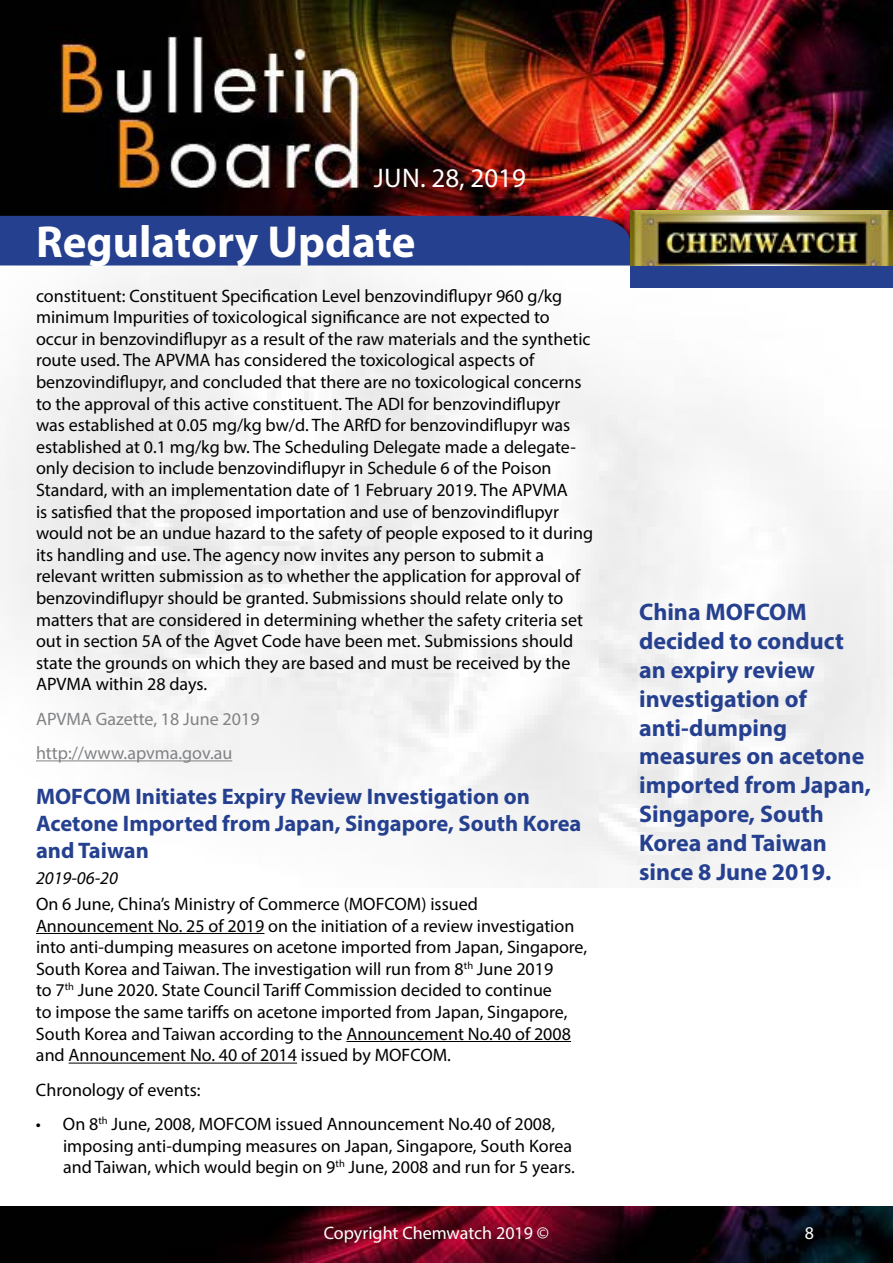
<style>
.page{position:relative;width:893px;height:1263px;background:#fff}
.page>*{position:absolute;margin:0;border:0;box-sizing:border-box;transform-origin:0 0}
.t1{font:700 45px "Myriad Pro";color:#fff}
.t2{font:27px "Myriad Pro";color:#fff}
.t3{font:700 24px/28.8px "Myriad Pro";color:#25408f}
.t4{font:700 22.5px/27px "Myriad Pro";color:#25408f}
.t5{font:18px/21.6px "Myriad Pro";color:#000}
.t6{font:18px/34.3px "Myriad Pro";color:#808285}
.t7{font:18px "Myriad Pro";color:#fff}
.t8{font:italic 18px "Myriad Pro";color:#000}
</style>
<div class="page">
<img style="left:0;top:0;width:893px;height:887px">
<img style="left:892px;top:288px;width:1px;height:599px">
<div style="left:630px;top:265px;width:263px;height:23px;background:#25408f"></div>
<img style="left:630px;top:210px;width:262px;height:56px">
<div style="left:0;top:216px;width:630px;height:50px;background:#25408f"></div>
<img style="left:0;top:1206px;width:893px;height:57px">
<hr style="left:36px;top:760px;width:196px;height:1px;background:#808285">
<hr style="left:36px;top:933px;width:228px;height:1px;background:#000">
<hr style="left:346px;top:1041px;width:225px;height:1px;background:#000">
<hr style="left:69px;top:1063px;width:228px;height:1px;background:#000">
<h2 class="t2" style="left:374px;top:161px;width:154px">Jun. 28, 2019</h2>
<h1 class="t1" style="left:36px;top:213px;width:381px">Regulatory Update</h1>
<p class="t5" style="left:36px;top:284px;width:559px">constituent: Constituent Specification Level benzovindiflupyr 960 g/kg minimum Impurities of toxicological significance are not expected to occur in benzovindiflupyr as a result of the raw materials and the synthetic route used. The APVMA has considered the toxicological aspects of benzovindiflupyr, and concluded that there are no toxicological concerns to the approval of this active constituent. The ADI for benzovindiflupyr was established at 0.05 mg/kg bw/d. The ARfD for benzovindiflupyr was established at 0.1 mg/kg bw. The Scheduling Delegate made a delegate&shy;only decision to include benzovindiflupyr in Schedule 6 of the Poison Standard, with an implementation date of 1 February 2019. The APVMA<br>is satisfied that the proposed importation and use of benzovindiflupyr would not be an undue hazard to the safety of people exposed to it during its handling and use. The agency now invites any person to submit a relevant written submission as to whether the application for approval of benzovindiflupyr should be granted. Submissions should relate only to matters that are considered in determining whether the safety criteria set out in section 5A of the Agvet Code have been met. Submissions should state the grounds on which they are based and must be received by the APVMA within 28 days.</p>
<p class="t6" style="left:36px;top:701px;width:225px">APVMA Gazette, 18 June 2019 http://www.apvma.gov.au</p>
<p class="t4" style="left:36px;top:782px;width:547px">MOFCOM Initiates Expiry Review Investigation on<br>Acetone Imported from Japan, Singapore, South Korea and Taiwan</p>
<p class="t8" style="left:36px;top:867px;width:83px">2019-06-20</p>
<p class="t5" style="left:36px;top:893px;width:553px">On 6 June, China’s Ministry of Commerce (MOFCOM) issued Announcement No. 25 of 2019 on the initiation of a review investigation into anti-dumping measures on acetone imported from Japan, Singapore, South Korea and Taiwan. The investigation will run from 8<sup>th</sup> June 2019<br>to 7<sup>th</sup> June 2020. State Council Tariff Commission decided to continue<br>to impose the same tariffs on acetone imported from Japan, Singapore, South Korea and Taiwan according to the Announcement No.40 of 2008 and Announcement No. 40 of 2014 issued by MOFCOM.</p>
<p class="t5" style="left:36px;top:1078px;width:166px">Chronology of events:</p>
<p class="t5" style="left:63px;top:1113px;width:513px;text-indent:-27px">• On 8<sup>th</sup> June, 2008, MOFCOM issued Announcement No.40 of 2008, imposing anti-dumping measures on Japan, Singapore, South Korea and Taiwan, which would begin on 9<sup>th</sup> June, 2008 and run for 5 years.</p>
<h3 class="t3" style="left:639px;top:597px;width:233px">China MOFCOM decided to conduct an expiry review investigation of anti-dumping measures on acetone imported from Japan,<br>Singapore, South<br>Korea and Taiwan since 8 June 2019.</h3>
<p class="t7" style="left:324px;top:1222px;width:227px">Copyright Chemwatch 2019 ©</p>
<p class="t7" style="left:805px;top:1222px;width:11px">8</p>
</div>
